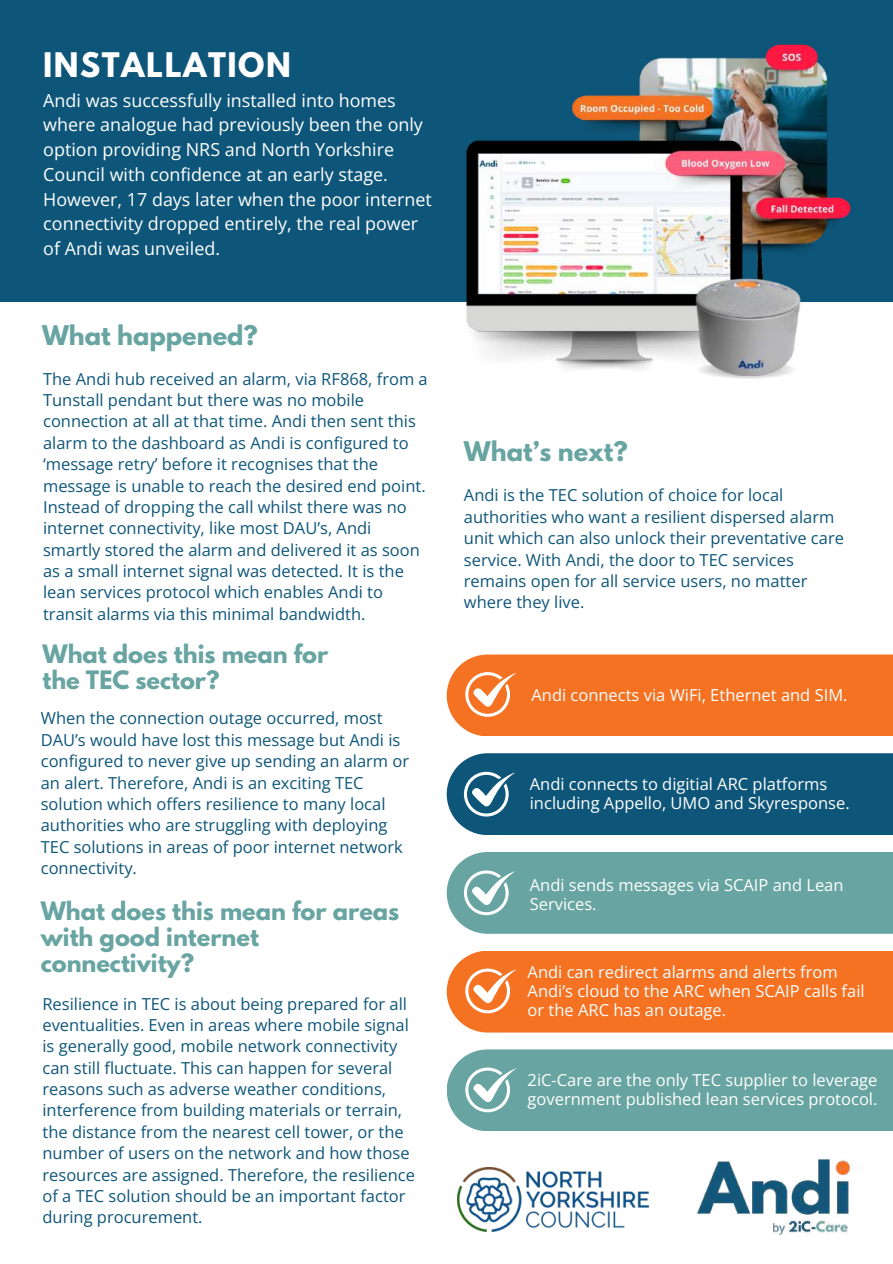
<style>
.page{position:relative;width:893px;height:1264px;background:#fff}
.page>*{position:absolute;margin:0;border:0;box-sizing:border-box;transform-origin:0 0}
.t1{font:700 30px "League Spartan";letter-spacing:.05em;color:#fff}
.t2{font:700 24px "League Spartan";color:#68a5a2}
.t3{font:700 22.5px/25.8px "League Spartan";color:#68a5a2}
.t4{font:17.85px/24.8px "Open Sans";color:#fff}
.t5{font:16.5px/21.3px "Open Sans";color:#0e5679}
.t6{font:16.5px/19.2px "Open Sans";color:#fff}
</style>
<div class="page">
<div style="left:0;top:0;width:892px;height:301px;background:#0e5679"></div>
<img style="left:450px;top:44px;width:419px;height:335px">
<img style="left:457px;top:1167px;width:191px;height:64px">
<img style="left:697px;top:1159px;width:154px;height:76px">
<div style="left:446px;top:654px;width:446px;height:82px;background:#f47222"></div>
<div style="left:446px;top:753px;width:446px;height:82px;background:#0e5679"></div>
<div style="left:446px;top:852px;width:446px;height:81px;background:#68a5a2"></div>
<div style="left:446px;top:951px;width:446px;height:81px;background:#f47222"></div>
<div style="left:447px;top:1049px;width:445px;height:82px;background:#68a5a2"></div>
<h1 class="t1" style="left:43px;top:50px;width:249px">INSTALLATION</h1>
<p class="t4" style="left:43px;top:87px;width:390px">Andi was successfully installed into homes where analogue had previously been the only option providing NRS and North Yorkshire Council with confidence at an early stage.<br>However, 17 days later when the poor internet connectivity dropped entirely, the real power of Andi was unveiled.</p>
<h2 class="t2" style="left:42px;top:324px;width:217px">What happened?</h2>
<p class="t5" style="left:43px;top:367px;width:386px">The Andi hub received an alarm, via RF868, from a Tunstall pendant but there was no mobile connection at all at that time. Andi then sent this alarm to the dashboard as Andi is configured to ‘message retry’ before it recognises that the message is unable to reach the desired end point.<br>Instead of dropping the call whilst there was no internet connectivity, like most DAU’s, Andi smartly stored the alarm and delivered it as soon as a small internet signal was detected. It is the lean services protocol which enables Andi to transit alarms via this minimal bandwidth.</p>
<h3 class="t3" style="left:42px;top:643px;width:287px">What does this mean for the TEC sector?</h3>
<p class="t5" style="left:41px;top:707px;width:370px">When the connection outage occurred, most DAU’s would have lost this message but Andi is configured to never give up sending an alarm or an alert. Therefore, Andi is an exciting TEC solution which offers resilience to many local authorities who are struggling with deploying TEC solutions in areas of poor internet network connectivity.</p>
<h3 class="t3" style="left:41px;top:901px;width:360px">What does this mean for areas with good internet connectivity?</h3>
<p class="t5" style="left:42px;top:992px;width:374px">Resilience in TEC is about being prepared for all eventualities. Even in areas where mobile signal is generally good, mobile network connectivity can still fluctuate. This can happen for several reasons such as adverse weather conditions, interference from building materials or terrain, the distance from the nearest cell tower, or the number of users on the network and how those resources are assigned. Therefore, the resilience of a TEC solution should be an important factor during procurement.</p>
<h2 class="t2" style="left:464px;top:439px;width:165px">What’s next?</h2>
<p class="t5" style="left:464px;top:484px;width:381px">Andi is the TEC solution of choice for local authorities who want a resilient dispersed alarm unit which can also unlock their preventative care service. With Andi, the door to TEC services remains open for all service users, no matter where they live.</p>
<p class="t6" style="left:531px;top:684px;width:317px">Andi connects via WiFi, Ethernet and SIM.</p>
<p class="t6" style="left:529px;top:773px;width:321px">Andi connects to digitial ARC platforms including Appello, UMO and Skyresponse.</p>
<p class="t6" style="left:529px;top:875px;width:315px">Andi sends messages via SCAIP and Lean<br>Services.</p>
<p class="t6" style="left:527px;top:962px;width:338px">Andi can redirect alarms and alerts from<br>Andi’s cloud to the ARC when SCAIP calls fail or the ARC has an outage.</p>
<p class="t6" style="left:527px;top:1069px;width:351px">2iC-Care are the only TEC supplier to leverage government published lean services protocol.</p>
</div>
